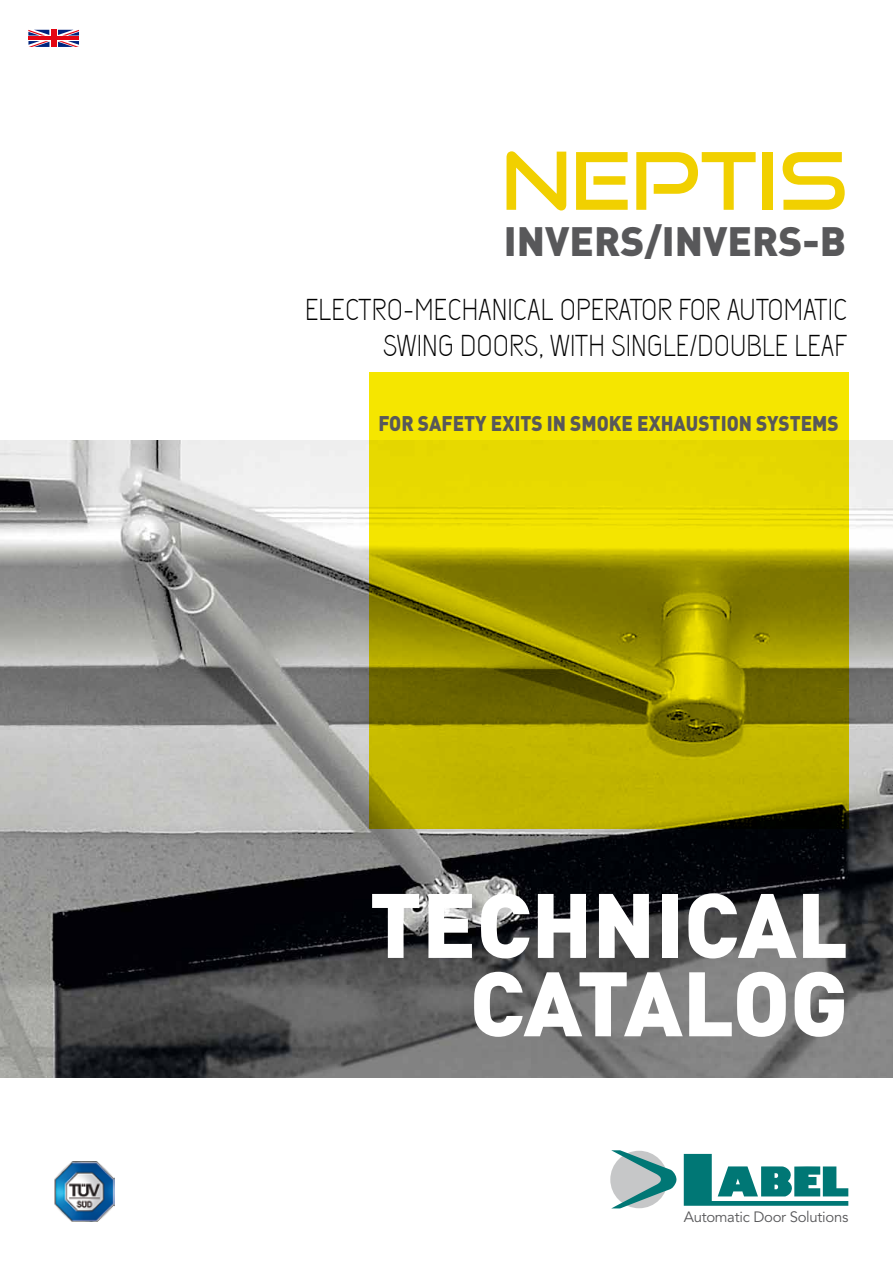
<style>
.page{position:relative;width:893px;height:1263px;background:#fff}
.page>*{position:absolute;margin:0;border:0;box-sizing:border-box;transform-origin:0 0}
.t1{font:900 89.85px/78.3px "DIN";color:#fff;text-align:right}
.t2{font:79.35px "Good Times Rg";color:#f1d000}
.t3{font:900 40.5px "DIN";color:#58585a}
.t4{font:30px/36.3px "Capsuula";color:#000;text-align:right}
.t5{font:900 21px "DIN";color:#58585a;scale:.9 1}
.t6{font:14.85px "Avenir";letter-spacing:-.02em;color:#58585a}
</style>
<div class="page">
<img style="left:0;top:440px;width:893px;height:637px">
<svg style="left:369px;top:372px;width:479px;height:457px"></svg>
<img style="left:54px;top:1161px;width:61px;height:61px">
<svg style="left:611px;top:1150px;width:66px;height:58px"></svg>
<svg style="left:684px;top:1154px;width:164px;height:52px"></svg>
<hr style="left:28px;top:37px;width:51px;height:3px;background:#e30613">
<div style="left:51px;top:30px;width:5px;height:17px;background:#e30613"></div>
<svg style="left:28px;top:30px;width:21px;height:17px"></svg>
<svg style="left:58px;top:30px;width:21px;height:17px"></svg>
<h2 class="t2" style="left:502px;top:132px;width:348px">NEPTIS</h2>
<h3 class="t3" style="left:504px;top:214px;width:344px">INVERS/INVERS-B</h3>
<p class="t4" style="left:305px;top:294px;width:544px">ELECTRO-MECHANICAL OPERATOR FOR AUTOMATIC<br>SWING DOORS, WITH SINGLE/DOUBLE LEAF</p>
<p class="t5" style="left:378px;top:409px;width:513px">FOR SAFETY EXITS IN SMOKE EXHAUSTION SYSTEMS</p>
<h1 class="t1" style="left:369px;top:881px;width:480px">TECHNICAL<br>CATALOG</h1>
<p class="t6" style="left:684px;top:1208px;width:166px">Automatic Door Solutions</p>
</div>
